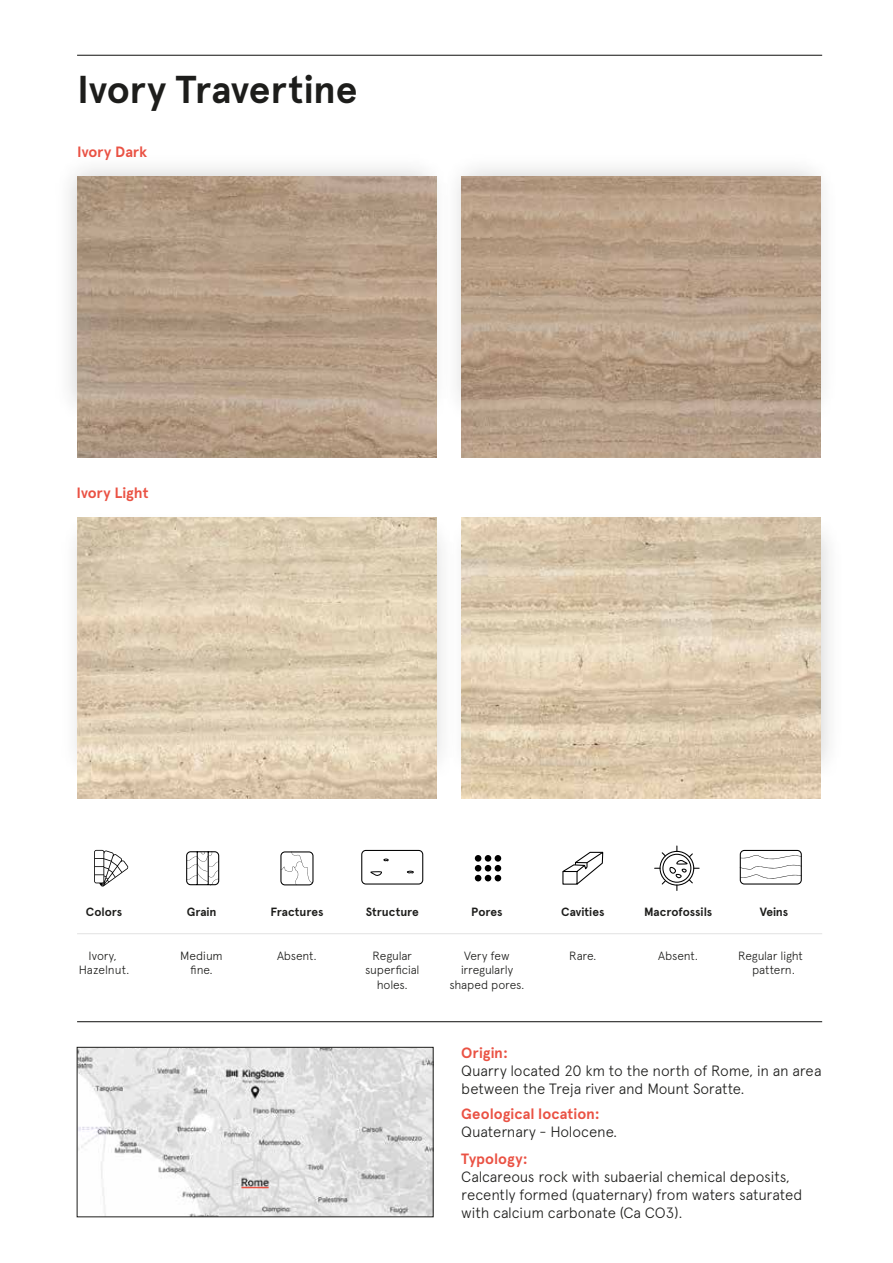
<style>
.page{position:relative;width:893px;height:1263px;background:#fff}
.page>*{position:absolute;margin:0;border:0;box-sizing:border-box;transform-origin:0 0}
.t1{font:700 38.85px "Apercu";letter-spacing:-.005em;color:#1d1d1b}
.t2{font:300 15px/18px "Apercu";letter-spacing:-.01em;color:#1d1d1b}
.t3{font:700 15px "Apercu";color:#ea5244}
.t4{font:300 12px/14.4px "Apercu";letter-spacing:-.01em;color:#1d1d1b;text-align:center}
.t5{font:700 12px "Apercu";color:#1d1d1b}
</style>
<div class="page">
<img style="left:412px;top:161px;width:411px;height:295px">
<img style="left:418px;top:517px;width:411px;height:282px">
<hr style="left:892px;top:0;width:1px;height:1263px;background:#e3e3e3">
<hr style="left:77px;top:55px;width:745px;height:1px;background:#1d1d1b">
<img style="left:77px;top:176px;width:359px;height:282px">
<img style="left:461px;top:176px;width:359px;height:282px">
<img style="left:77px;top:518px;width:359px;height:281px">
<img style="left:461px;top:518px;width:359px;height:281px">
<svg style="left:94px;top:850px;width:35px;height:37px"></svg>
<svg style="left:186px;top:851px;width:34px;height:35px"></svg>
<svg style="left:280px;top:851px;width:33px;height:34px"></svg>
<div style="left:475px;top:855px;width:6px;height:7px;background:#010101;border-radius:50%"></div>
<div style="left:485px;top:855px;width:6px;height:7px;background:#010101;border-radius:50%"></div>
<svg style="left:475px;top:865px;width:26px;height:16px"></svg>
<div style="left:495px;top:855px;width:6px;height:7px;background:#010101;border-radius:50%"></div>
<svg style="left:562px;top:851px;width:42px;height:34px"></svg>
<svg style="left:654px;top:845px;width:46px;height:46px"></svg>
<div style="left:361px;top:850px;width:62px;height:34px;border:1px solid #010101;border-radius:4px"></div>
<svg style="left:370px;top:858px;width:44px;height:18px"></svg>
<div style="left:740px;top:850px;width:62px;height:34px;border:1px solid #010101;border-radius:4px"></div>
<svg style="left:740px;top:855px;width:62px;height:4px"></svg>
<svg style="left:740px;top:865px;width:62px;height:14px"></svg>
<hr style="left:77px;top:933px;width:745px;height:1px;background:#e3e3e3">
<hr style="left:77px;top:1021px;width:745px;height:1px;background:#1d1d1b">
<img style="left:79px;top:1049px;width:352px;height:166px">
<div style="left:77px;top:1047px;width:356px;height:170px;border:1px solid #1d1d1b"></div>
<svg style="left:241px;top:1187px;width:28px;height:1px"></svg>
<h1 class="t1" style="left:77px;top:66px;width:282px">Ivory Travertine</h1>
<p class="t3" style="left:77px;top:143px;width:72px">Ivory Dark</p>
<p class="t3" style="left:76px;top:484px;width:74px">Ivory Light</p>
<p class="t5" style="left:187px;top:904px;width:31px">Grain</p>
<p class="t5" style="left:86px;top:904px;width:38px">Colors</p>
<p class="t4" style="left:79px;top:948px;width:52px">Ivory,<br>Hazelnut.</p>
<p class="t4" style="left:180px;top:948px;width:44px">Medium fine.</p>
<p class="t5" style="left:270px;top:904px;width:55px">Fractures</p>
<p class="t4" style="left:277px;top:948px;width:41px">Absent.</p>
<p class="t5" style="left:366px;top:904px;width:55px">Structure</p>
<p class="t4" style="left:365px;top:948px;width:56px">Regular superficial holes.</p>
<p class="t5" style="left:471px;top:904px;width:33px">Pores</p>
<p class="t4" style="left:449px;top:948px;width:77px">Very few irregularly shaped pores.</p>
<p class="t5" style="left:561px;top:904px;width:45px">Cavities</p>
<p class="t4" style="left:569px;top:948px;width:29px">Rare.</p>
<p class="t5" style="left:644px;top:904px;width:70px">Macrofossils</p>
<p class="t4" style="left:658px;top:948px;width:41px">Absent.</p>
<p class="t5" style="left:760px;top:904px;width:30px">Veins</p>
<p class="t4" style="left:738px;top:948px;width:66px">Regular light pattern.</p>
<p class="t3" style="left:461px;top:1044px;width:48px">Origin:</p>
<p class="t2" style="left:461px;top:1062px;width:362px">Quarry located 20 km to the north of Rome, in an area between the Treja river and Mount Soratte.</p>
<p class="t3" style="left:461px;top:1105px;width:140px">Geological location:</p>
<p class="t2" style="left:461px;top:1123px;width:158px">Quaternary - Holocene.</p>
<p class="t3" style="left:461px;top:1150px;width:68px">Typology:</p>
<p class="t2" style="left:461px;top:1168px;width:343px">Calcareous rock with subaerial chemical deposits, recently formed (quaternary) from waters saturated with calcium carbonate (Ca CO3).</p>
</div>
